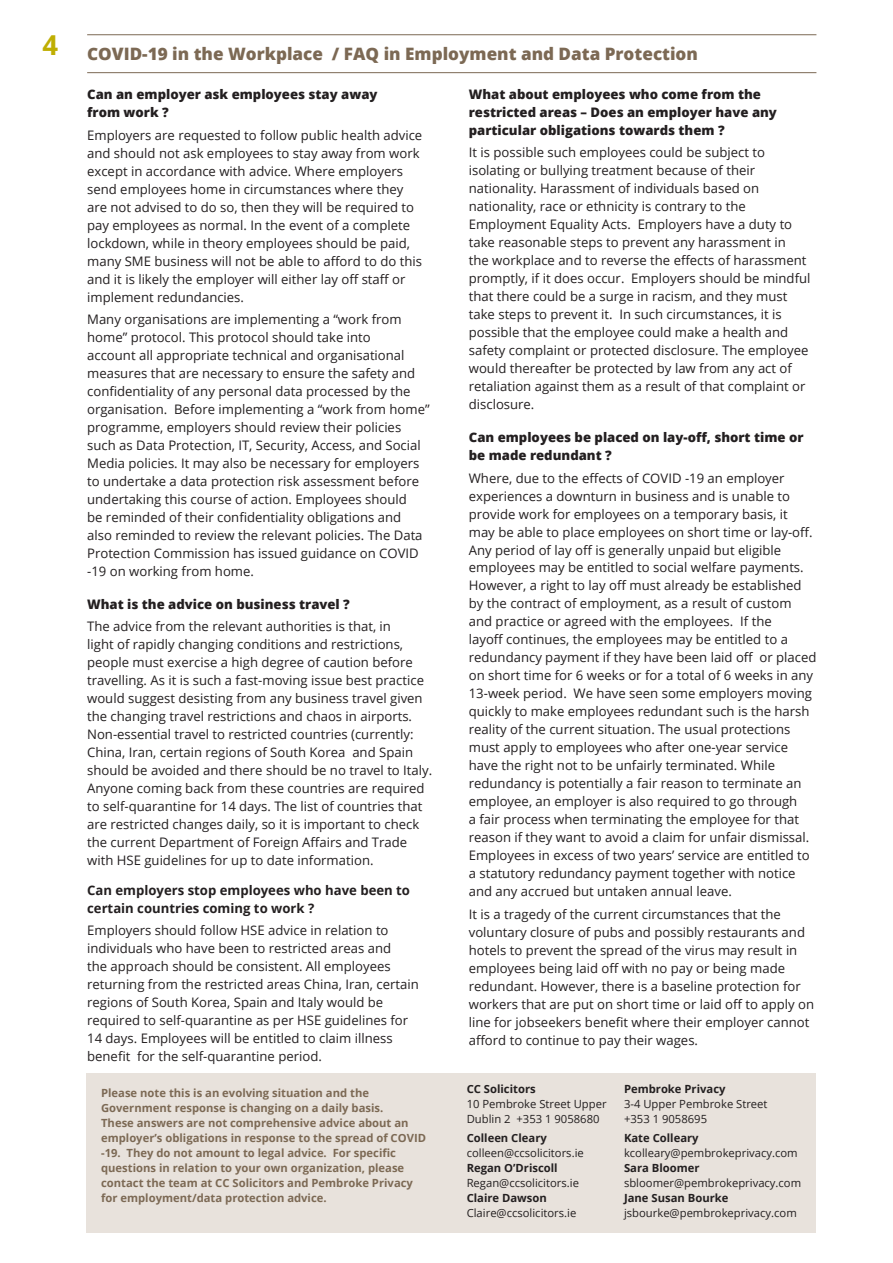
<style>
.page{position:relative;width:893px;height:1263px;background:#fff}
.page>*{position:absolute;margin:0;border:0;box-sizing:border-box;transform-origin:0 0}
.t1{font:800 17.1px "Open Sans";color:#7c6954}
.t2{font:13.2px/18px "Open Sans";color:#231f20}
.t3{font:800 13.2px/18px "Open Sans";color:#231f20}
.t4{font:700 13.2px/18px "Open Sans";color:#231f20}
.t5{font:700 11.25px/15px "Open Sans";color:#7c6954}
.t6{font:11.25px/15px "Open Sans";color:#231f20}
.t7{font:700 11.25px "Open Sans";color:#231f20}
</style>
<div class="page">
<div style="left:86px;top:1074px;width:729px;height:159px;background:#e8e2dc"></div>
<hr style="left:87px;top:72px;width:729px;height:1px;background:#7c6954">
<hr style="left:87px;top:34px;width:729px;height:1px;background:#7c6954">
<p class="t1" style="left:43px;top:41px;width:657px"><sup>4</sup> COVID-19 in the Workplace / FAQ in Employment and Data Protection</p>
<p class="t3" style="left:87px;top:85px;width:292px">Can an employer ask employees stay away from work ?</p>
<p class="t2" style="left:87px;top:125px;width:337px">Employers are requested to follow public health advice and should not ask employees to stay away from work except in accordance with advice. Where employers send employees home in circumstances where they are not advised to do so, then they will be required to pay employees as normal. In the event of a complete lockdown, while in theory employees should be paid, many SME business will not be able to afford to do this and it is likely the employer will either lay off staff or implement redundancies.</p>
<p class="t2" style="left:87px;top:310px;width:344px">Many organisations are implementing a “work from home” protocol. This protocol should take into<br>account all appropriate technical and organisational measures that are necessary to ensure the safety and confidentiality of any personal data processed by the organisation. Before implementing a “work from home” programme, employers should review their policies such as Data Protection, IT, Security, Access, and Social Media policies. It may also be necessary for employers to undertake a data protection risk assessment before undertaking this course of action. Employees should<br>be reminded of their confidentiality obligations and<br>also reminded to review the relevant policies. The Data Protection Commission has issued guidance on COVID -19 on working from home.</p>
<p class="t3" style="left:87px;top:594px;width:264px">What is the advice on business travel ?</p>
<p class="t2" style="left:87px;top:617px;width:347px">The advice from the relevant authorities is that, in<br>light of rapidly changing conditions and restrictions, people must exercise a high degree of caution before travelling. As it is such a fast-moving issue best practice would suggest desisting from any business travel given the changing travel restrictions and chaos in airports.<br>Non-essential travel to restricted countries (currently:<br>China, Iran, certain regions of South Korea and Spain should be avoided and there should be no travel to Italy.<br>Anyone coming back from these countries are required to self-quarantine for 14 days. The list of countries that are restricted changes daily, so it is important to check the current Department of Foreign Affairs and Trade with HSE guidelines for up to date information.</p>
<p class="t4" style="left:87px;top:881px;width:324px">Can employers stop employees who have been to certain countries coming to work ?</p>
<p class="t2" style="left:87px;top:921px;width:333px">Employers should follow HSE advice in relation to individuals who have been to restricted areas and<br>the approach should be consistent. All employees returning from the restricted areas China, Iran, certain regions of South Korea, Spain and Italy would be required to self-quarantine as per HSE guidelines for 14 days. Employees will be entitled to claim illness benefit for the self-quarantine period.</p>
<p class="t5" style="left:101px;top:1085px;width:327px">Please note this is an evolving situation and the Government response is changing on a daily basis.<br>These answers are not comprehensive advice about an employer’s obligations in response to the spread of COVID -19. They do not amount to legal advice. For specific questions in relation to your own organization, please contact the team at CC Solicitors and Pembroke Privacy for employment/data protection advice.</p>
<p class="t3" style="left:469px;top:85px;width:310px">What about employees who come from the restricted areas – Does an employer have any particular obligations towards them ?</p>
<p class="t2" style="left:469px;top:143px;width:343px">It is possible such employees could be subject to isolating or bullying treatment because of their nationality. Harassment of individuals based on nationality, race or ethnicity is contrary to the Employment Equality Acts. Employers have a duty to take reasonable steps to prevent any harassment in<br>the workplace and to reverse the effects of harassment promptly, if it does occur. Employers should be mindful that there could be a surge in racism, and they must take steps to prevent it. In such circumstances, it is possible that the employee could make a health and safety complaint or protected disclosure. The employee would thereafter be protected by law from any act of retaliation against them as a result of that complaint or disclosure.</p>
<p class="t3" style="left:469px;top:428px;width:336px">Can employees be placed on lay-off, short time or be made redundant ?</p>
<p class="t2" style="left:469px;top:468px;width:349px">Where, due to the effects of COVID -19 an employer experiences a downturn in business and is unable to provide work for employees on a temporary basis, it may be able to place employees on short time or lay-off.<br>Any period of lay off is generally unpaid but eligible employees may be entitled to social welfare payments.<br>However, a right to lay off must already be established by the contract of employment, as a result of custom and practice or agreed with the employees. If the<br>layoff continues, the employees may be entitled to a redundancy payment if they have been laid off or placed on short time for 6 weeks or for a total of 6 weeks in any 13-week period. We have seen some employers moving quickly to make employees redundant such is the harsh reality of the current situation. The usual protections must apply to employees who after one-year service have the right not to be unfairly terminated. While redundancy is potentially a fair reason to terminate an employee, an employer is also required to go through<br>a fair process when terminating the employee for that reason if they want to avoid a claim for unfair dismissal.<br>Employees in excess of two years’ service are entitled to a statutory redundancy payment together with notice and any accrued but untaken annual leave.</p>
<p class="t2" style="left:469px;top:904px;width:347px">It is a tragedy of the current circumstances that the voluntary closure of pubs and possibly restaurants and hotels to prevent the spread of the virus may result in employees being laid off with no pay or being made redundant. However, there is a baseline protection for workers that are put on short time or laid off to apply on line for jobseekers benefit where their employer cannot afford to continue to pay their wages.</p>
<p class="t7" style="left:467px;top:1081px;width:71px">CC Solicitors</p>
<p class="t6" style="left:467px;top:1096px;width:141px">10 Pembroke Street Upper<br>Dublin 2 +353 1 9058680</p>
<p class="t7" style="left:467px;top:1130px;width:82px">Colleen Cleary</p>
<p class="t6" style="left:467px;top:1145px;width:119px">colleen@ccsolicitors.ie</p>
<p class="t7" style="left:467px;top:1160px;width:93px">Regan O’Driscoll</p>
<p class="t6" style="left:467px;top:1175px;width:114px">Regan@ccsolicitors.ie</p>
<p class="t7" style="left:467px;top:1190px;width:82px">Claire Dawson</p>
<p class="t6" style="left:467px;top:1205px;width:111px">Claire@ccsolicitors.ie</p>
<p class="t7" style="left:624px;top:1081px;width:103px">Pembroke Privacy</p>
<p class="t6" style="left:624px;top:1096px;width:145px">3-4 Upper Pembroke Street +353 1 9058695</p>
<p class="t7" style="left:624px;top:1130px;width:76px">Kate Colleary</p>
<p class="t6" style="left:624px;top:1145px;width:175px">kcolleary@pembrokeprivacy.com</p>
<p class="t7" style="left:624px;top:1160px;width:77px">Sara Bloomer</p>
<p class="t6" style="left:624px;top:1175px;width:179px">sbloomer@pembrokeprivacy.com</p>
<p class="t7" style="left:624px;top:1190px;width:106px">Jane Susan Bourke</p>
<p class="t6" style="left:624px;top:1205px;width:174px">jsbourke@pembrokeprivacy.com</p>
</div>
